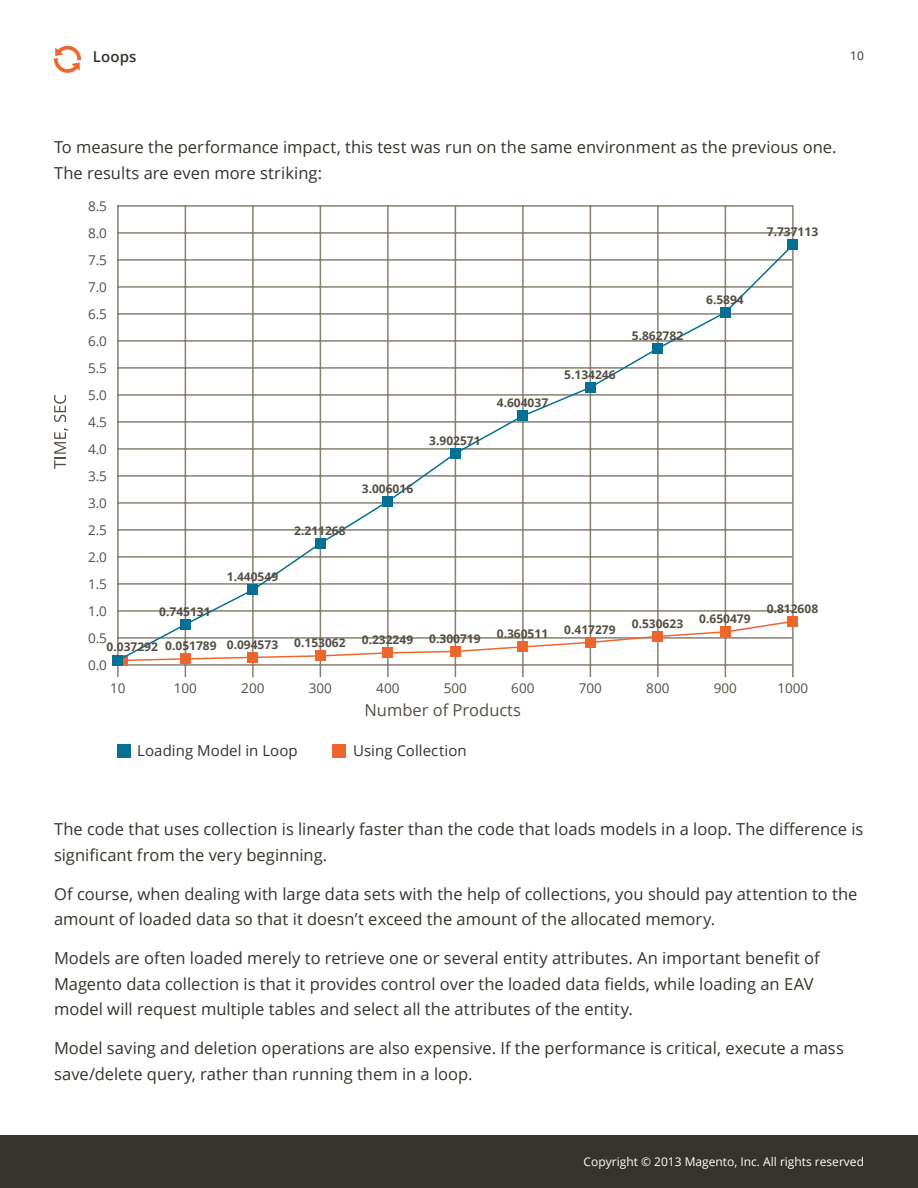
<style>
.page{position:relative;width:918px;height:1188px;background:#fff}
.page>*{position:absolute;margin:0;border:0;box-sizing:border-box;transform-origin:0 0}
.t1{font:16.5px/25.5px "Open Sans";color:#36332c}
.t2{font:16.5px "Open Sans";color:#544f45}
.t3{font:15px "Open Sans";letter-spacing:.005em;color:#36332c}
.t4{font:600 15px "Open Sans";letter-spacing:.01em;color:#36332c}
.t5{font:13.5px/27px "Open Sans";color:#544f45;text-align:justify}
.t6{font:700 12px "Open Sans";color:#544f45}
.t7{font:12px "Open Sans";color:#fff}
.t8{font:12px "Open Sans";color:#36332c}
</style>
<div class="page">
<div style="left:0;top:1135px;width:918px;height:53px;background:#36332c"></div>
<svg style="left:54px;top:428px;width:14px;height:41px"></svg>
<svg style="left:54px;top:395px;width:12px;height:27px"></svg>
<hr style="left:117px;top:205px;width:2px;height:472px;background:#878073">
<hr style="left:117px;top:205px;width:675px;height:2px;background:#878073">
<hr style="left:117px;top:232px;width:675px;height:2px;background:#878073">
<hr style="left:117px;top:664px;width:675px;height:2px;background:#878073">
<hr style="left:185px;top:205px;width:1px;height:472px;background:#878073">
<hr style="left:252px;top:205px;width:2px;height:472px;background:#878073">
<hr style="left:320px;top:205px;width:1px;height:472px;background:#878073">
<hr style="left:387px;top:205px;width:2px;height:472px;background:#878073">
<hr style="left:455px;top:205px;width:1px;height:472px;background:#878073">
<hr style="left:522px;top:205px;width:2px;height:472px;background:#878073">
<hr style="left:590px;top:205px;width:1px;height:472px;background:#878073">
<hr style="left:657px;top:205px;width:2px;height:472px;background:#878073">
<hr style="left:725px;top:205px;width:1px;height:472px;background:#878073">
<hr style="left:792px;top:205px;width:2px;height:472px;background:#878073">
<div style="left:117px;top:744px;width:14px;height:14px;background:#037094"></div>
<div style="left:332px;top:744px;width:14px;height:14px;background:#ed662e"></div>
<div style="left:788px;top:240px;width:10px;height:10px;background:#037094"></div>
<div style="left:180px;top:654px;width:11px;height:10px;background:#ed662e"></div>
<div style="left:248px;top:652px;width:10px;height:11px;background:#ed662e"></div>
<div style="left:788px;top:616px;width:10px;height:11px;background:#ed662e"></div>
<div style="left:117px;top:655px;width:11px;height:11px;background:#ed662e"></div>
<div style="left:113px;top:655px;width:10px;height:11px;background:#037094"></div>
<svg style="left:117px;top:243px;width:677px;height:419px"></svg>
<svg style="left:54px;top:46px;width:27px;height:27px"></svg>
<p class="t4" style="left:93px;top:47px;width:45px">Loops</p>
<p class="t8" style="left:850px;top:48px;width:15px">10</p>
<p class="t1" style="left:54px;top:134px;width:784px">To measure the performance impact, this test was run on the same environment as the previous one.<br>The results are even more striking:</p>
<p class="t5" style="left:88px;top:192px;width:21px">8.5<br>8.0<br>7.5<br>7.0<br>6.5<br>6.0<br>5.5<br>5.0<br>4.5<br>4.0<br>3.5<br>3.0<br>2.5<br>2.0<br>1.5<br>1.0<br>0.5<br>0.0</p>
<p class="t6" style="left:767px;top:223px;width:53px">7.737113</p>
<p class="t6" style="left:706px;top:291px;width:39px">6.5894</p>
<p class="t6" style="left:632px;top:327px;width:53px">5.862782</p>
<p class="t6" style="left:564px;top:366px;width:53px">5.134246</p>
<p class="t6" style="left:497px;top:394px;width:53px">4.604037</p>
<p class="t6" style="left:429px;top:432px;width:53px">3.902571</p>
<p class="t6" style="left:362px;top:480px;width:53px">3.006016</p>
<p class="t6" style="left:294px;top:522px;width:53px">2.211268</p>
<p class="t6" style="left:227px;top:568px;width:53px">1.440549</p>
<p class="t6" style="left:159px;top:603px;width:53px">0.745131</p>
<p class="t6" style="left:767px;top:600px;width:53px">0.812608</p>
<p class="t6" style="left:699px;top:610px;width:53px">0.650479</p>
<p class="t6" style="left:632px;top:615px;width:53px">0.530623</p>
<p class="t6" style="left:564px;top:621px;width:53px">0.417279</p>
<p class="t6" style="left:497px;top:625px;width:53px">0.360511</p>
<p class="t6" style="left:165px;top:637px;width:114px">0.051789 0.094573</p>
<p class="t6" style="left:294px;top:634px;width:53px">0.153062</p>
<p class="t6" style="left:362px;top:631px;width:53px">0.232249</p>
<p class="t6" style="left:429px;top:630px;width:53px">0.300719</p>
<p class="t6" style="left:107px;top:638px;width:53px">0.037292</p>
<p class="t5" style="left:511px;top:674px;width:25px">600</p>
<p class="t5" style="left:579px;top:674px;width:25px">700</p>
<p class="t5" style="left:646px;top:674px;width:25px">800</p>
<p class="t5" style="left:714px;top:674px;width:25px">900</p>
<p class="t5" style="left:777px;top:674px;width:32px">1000</p>
<p class="t5" style="left:110px;top:674px;width:17px">10</p>
<p class="t5" style="left:174px;top:674px;width:25px">100</p>
<p class="t5" style="left:241px;top:674px;width:25px">200</p>
<p class="t5" style="left:309px;top:674px;width:25px">300</p>
<p class="t5" style="left:376px;top:674px;width:25px">400</p>
<p class="t5" style="left:444px;top:674px;width:25px">500</p>
<p class="t2" style="left:364px;top:699px;width:158px">Number of Products</p>
<p class="t3" style="left:137px;top:740px;width:162px">Loading Model in Loop</p>
<p class="t3" style="left:353px;top:740px;width:115px">Using Collection</p>
<p class="t1" style="left:54px;top:816px;width:811px">The code that uses collection is linearly faster than the code that loads models in a loop. The difference is significant from the very beginning.</p>
<p class="t1" style="left:54px;top:880px;width:805px">Of course, when dealing with large data sets with the help of collections, you should pay attention to the amount of loaded data so that it doesn’t exceed the amount of the allocated memory.</p>
<p class="t1" style="left:54px;top:945px;width:767px">Models are often loaded merely to retrieve one or several entity attributes. An important benefit of<br>Magento data collection is that it provides control over the loaded data fields, while loading an EAV model will request multiple tables and select all the attributes of the entity.</p>
<p class="t1" style="left:54px;top:1035px;width:791px">Model saving and deletion operations are also expensive. If the performance is critical, execute a mass save/delete query, rather than running them in a loop.</p>
<p class="t7" style="left:584px;top:1153px;width:282px">Copyright © 2013 Magento, Inc. All rights reserved</p>
</div>
